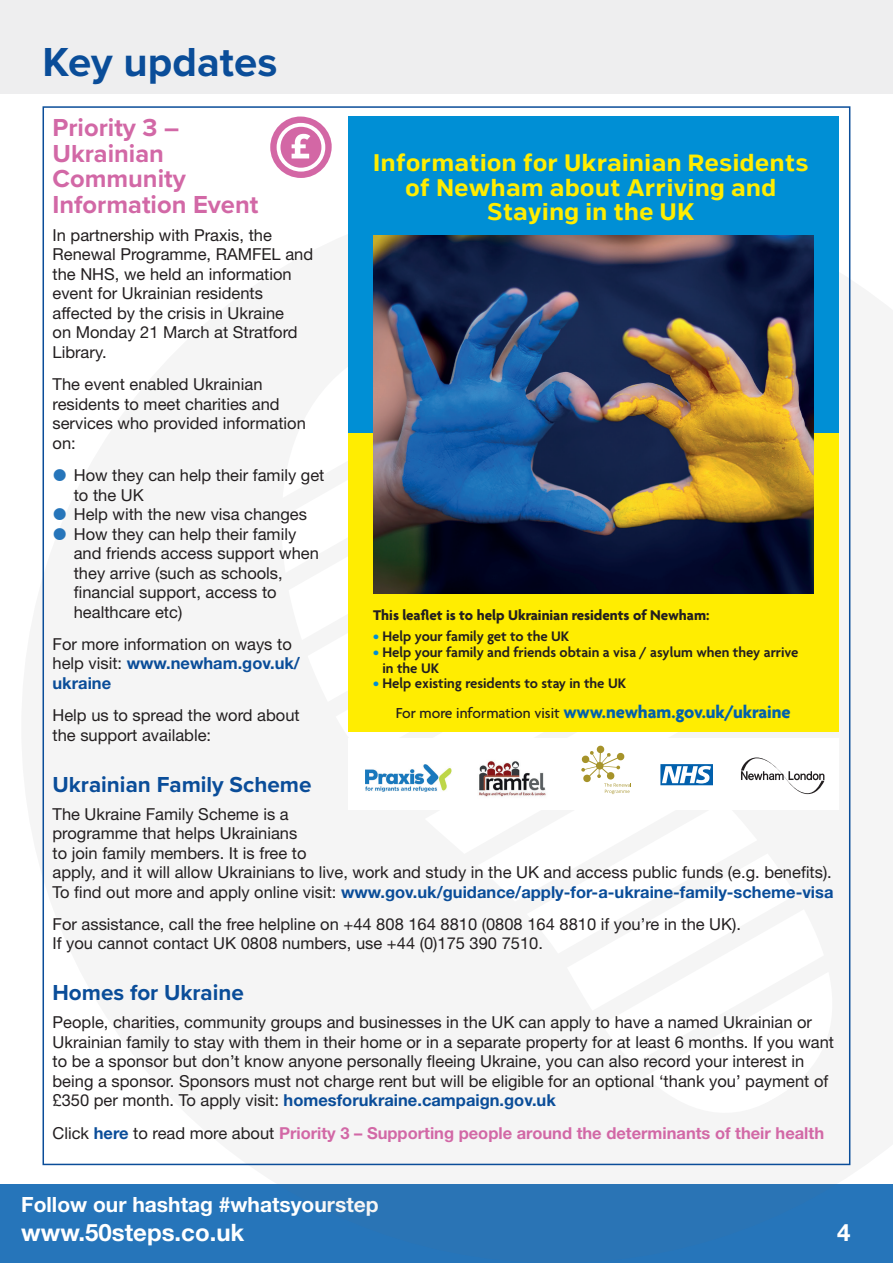
<style>
.page{position:relative;width:893px;height:1263px;background:#fff}
.page>*{position:absolute;margin:0;border:0;box-sizing:border-box;transform-origin:0 0}
.t1{font:700 42px "Proxima Nova";color:#0a4d99}
.Step_subhead{font:700 25.5px/25.5px "Proxima Nova";color:#d268a6}
.t2{font:700 24px "Helvetica Neue LT Std";color:#fff}
.t3{font:23.4px/24.6px "Marsden Tx Bold";color:#ffed01;text-align:center}
.subhead{font:700 22.5px "Proxima Nova";color:#0a4d99}
.t4{font:700 21px "Helvetica Neue LT Std";color:#fff}
.t5{font:700 18.75px "Agenda";color:#0160ad}
.Body{font:16.5px/19.5px "Helvetica Neue LT Std";color:#231f20}
.Body-2{font:700 16.5px "Helvetica Neue LT Std";color:#d268a6}
.t6{font:700 15.15px "Agenda";color:#231f20}
.t7{font:600 15px/15.9px "Agenda";color:#231f20}
.s1{font-weight:700;color:#0a4d99}
.s2{font-weight:400;color:#231f20}
.s3{color:#0a4d99}
.s4{color:#008fd5}
.s5{font-weight:500;font-size:15.6px;color:#231f20}
</style>
<div class="page">
<div style="left:0;top:1184px;width:893px;height:79px;background:#2675ba"></div>
<div style="left:0;top:0;width:893px;height:94px;background:#eeeeef"></div>
<div style="left:270px;top:117px;width:62px;height:61px;background:#d367a5;border-radius:50%"></div>
<svg style="left:277px;top:123px;width:48px;height:49px"></svg>
<div style="left:348px;top:116px;width:490px;height:317px;background:#008fd5"></div>
<div style="left:348px;top:433px;width:490px;height:299px;background:#ffed01"></div>
<svg style="left:741px;top:757px;width:83px;height:37px"></svg>
<img style="left:366px;top:765px;width:86px;height:27px">
<img style="left:479px;top:760px;width:67px;height:37px">
<svg style="left:660px;top:764px;width:53px;height:21px"></svg>
<svg style="left:581px;top:745px;width:50px;height:49px"></svg>
<img style="left:373px;top:236px;width:441px;height:357px">
<p class="t1" style="left:43px;top:30px;width:236px">Key updates</p>
<p class="Step_subhead" style="left:53px;top:115px;width:207px">Priority 3 –<br>Ukrainian<br>Community<br>Information Event</p>
<p class="Body" style="left:53px;top:225px;width:262px">In partnership with Praxis, the<br>Renewal Programme, RAMFEL and the NHS, we held an information event for Ukrainian residents affected by the crisis in Ukraine<br>on Monday 21 March at Stratford<br>Library.</p>
<p class="Body" style="left:53px;top:374px;width:255px">The event enabled Ukrainian residents to meet charities and services who provided information on:</p>
<p class="Body" style="left:74px;top:465px;width:252px">How they can help their family get to the UK</p>
<p class="Body" style="left:74px;top:504px;width:235px">Help with the new visa changes</p>
<p class="Body" style="left:74px;top:524px;width:247px">How they can help their family and friends access support when they arrive (such as schools, financial support, access to healthcare etc)</p>
<p class="Body" style="left:53px;top:634px;width:249px">For more information on ways to help visit: <span class="s1">www.newham.gov.uk/ ukraine</span></p>
<p class="Body" style="left:53px;top:705px;width:249px">Help us to spread the word about the support available:</p>
<p class="subhead" style="left:53px;top:767px;width:260px">Ukrainian Family Scheme</p>
<p class="Body" style="left:53px;top:804px;width:782px">The Ukraine Family Scheme is a<br>programme that helps Ukrainians<br>to join family members. It is free to<br>apply, and it will allow Ukrainians to live, work and study in the UK and access public funds (e.g. benefits).<br>To find out more and apply online visit: <span class="s1">www.gov.uk/guidance/apply-for-a-ukraine-family-scheme-visa</span></p>
<p class="Body" style="left:53px;top:914px;width:690px">For assistance, call the free helpline on +44 808 164 8810 (0808 164 8810 if you’re in the UK).<br>If you cannot contact UK 0808 numbers, use +44 (0)175 390 7510.</p>
<p class="subhead" style="left:53px;top:976px;width:193px">Homes for Ukraine</p>
<p class="Body" style="left:53px;top:1012px;width:783px">People, charities, community groups and businesses in the UK can apply to have a named Ukrainian or Ukrainian family to stay with them in their home or in a separate property for at least 6 months. If you want to be a sponsor but don’t know anyone personally fleeing Ukraine, you can also record your interest in being a sponsor. Sponsors must not charge rent but will be eligible for an optional ‘thank you’ payment of £350 per month. To apply visit: <span class="s1">homesforukraine.campaign.gov.uk</span></p>
<p class="Body-2" style="left:53px;top:1122px;width:773px"><span class="s2">Click</span> <span class="s3">here</span> <span class="s2">to read more about</span> Priority 3 – Supporting people around the determinants of their health</p>
<p class="t3" style="left:373px;top:152px;width:438px">Information for Ukrainian Residents of Newham about Arriving and<br>Staying in the UK</p>
<p class="t6" style="left:373px;top:607px;width:338px">This leaflet is to help Ukrainian residents of Newham:</p>
<p class="t7" style="left:373px;top:629px;width:198px"><span class="s4">•</span> Help your family get to the UK</p>
<p class="t7" style="left:382px;top:645px;width:418px;text-indent:-9px"><span class="s4">•</span> Help your family and friends obtain a visa / asylum when they arrive in the UK</p>
<p class="t7" style="left:373px;top:676px;width:255px"><span class="s4">•</span> Help existing residents to stay in the UK</p>
<p class="t5" style="left:396px;top:702px;width:396px"><span class="s5">For more information visit</span> www.newham.gov.uk/ukraine</p>
<p class="t4" style="left:21px;top:1191px;width:359px">Follow our hashtag #whatsyourstep</p>
<h3 class="t2" style="left:21px;top:1217px;width:225px">www.50steps.co.uk</h3>
<h3 class="t2" style="left:837px;top:1217px;width:15px">4</h3>
</div>
